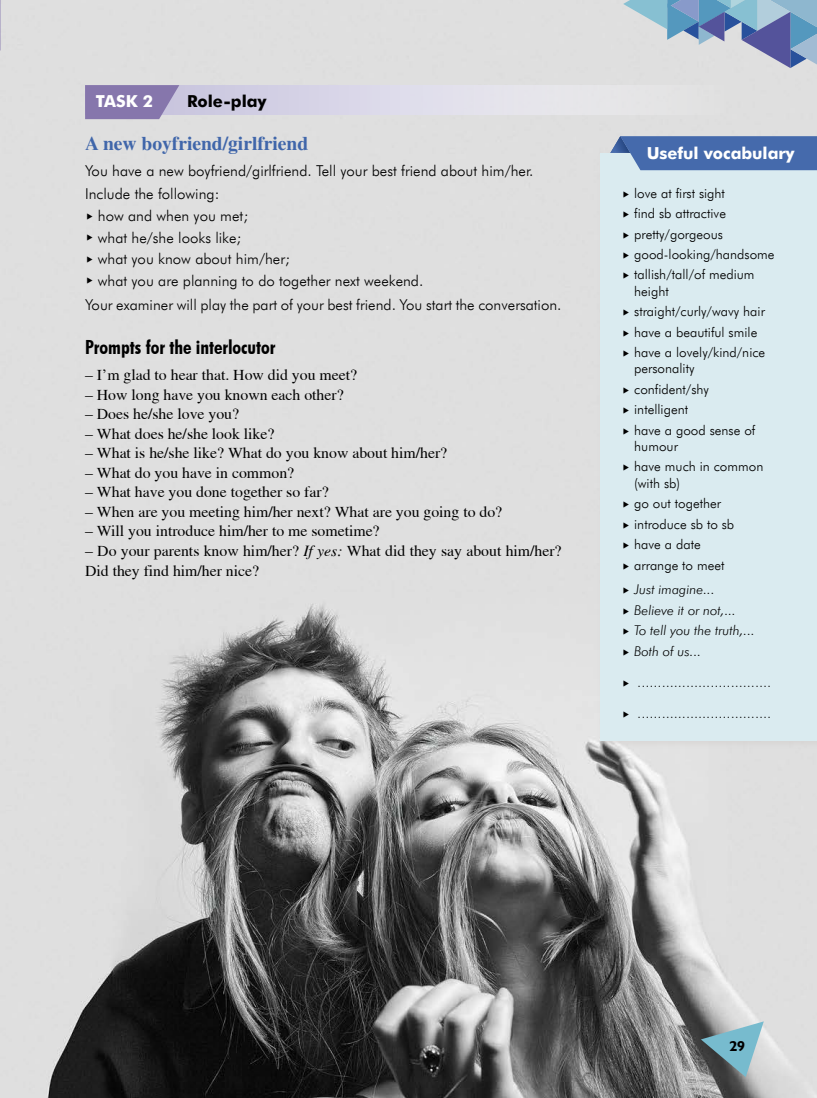
<style>
.page{position:relative;width:817px;height:1098px;background:#fff}
.page>*{position:absolute;margin:0;border:0;box-sizing:border-box;transform-origin:0 0}
.t1{font:19.5px "Futura B Con HU Bold Condensed";color:#000}
.t2{font:700 19.5px "Toronto";color:#4066aa}
.t3{font:16.5px "Futura HU Bold";letter-spacing:-.005em;color:#fff}
.t4{font:16.5px "Futura HU Bold";color:#000}
.t5{font:15.75px/19.5px "Toronto";color:#000}
.t6{font:15px/21.6px "Futura Lt HU Light";color:#000}
.t7{font:14.55px "Humanist 521 HU Bold";color:#000}
.t8{font:13.5px/20.4px "Futura Lt HU Light";color:#000}
.t9{font:italic 13.5px/20.4px "Futura Lt HU Light";color:#000}
.t10{font:12px "Futura Lt HU Light";color:#000}
.s1{font-style:italic}
</style>
<div class="page">
<img style="left:0;top:0;width:816px;height:1097px">
<svg style="left:179px;top:85px;width:552px;height:30px;background:#dddbe6"></svg>
<svg style="left:85px;top:85px;width:94px;height:34px;background:#8d7fb1"></svg>
<div style="left:597px;top:150px;width:219px;height:599px;background:#d0ccca;opacity:.5"></div>
<div style="left:600px;top:153px;width:216px;height:587px;background:#daebf0"></div>
<svg style="left:600px;top:136px;width:216px;height:34px;background:#5678b3"></svg>
<svg style="left:700px;top:1020px;width:63px;height:56px;background:#7f9ea6"></svg>
<svg style="left:0;top:0;width:24px;height:51px"></svg>
<svg style="left:623px;top:0;width:193px;height:77px;background:#a6b8cd"></svg>
<svg style="left:87px;top:213px;width:16px;height:7px"></svg>
<svg style="left:87px;top:234px;width:16px;height:8px"></svg>
<svg style="left:87px;top:256px;width:16px;height:8px"></svg>
<svg style="left:87px;top:278px;width:16px;height:7px"></svg>
<p class="t3" style="left:96px;top:91px;width:59px">TASK 2</p>
<p class="t4" style="left:187px;top:91px;width:81px">Role-play</p>
<p class="t2" style="left:85px;top:131px;width:225px">A new boyfriend/girlfriend</p>
<p class="t6" style="left:85px;top:158px;width:450px;line-height:23.7px">You have a new boyfriend/girlfriend. Tell your best friend about him/her.<br>Include the following:</p>
<p class="t6" style="left:98px;top:205px;width:327px">how and when you met;<br>what he/she looks like;<br>what you know about him/her;<br>what you are planning to do together next weekend.</p>
<p class="t6" style="left:85px;top:293px;width:478px">Your examiner will play the part of your best friend. You start the conversation.</p>
<p class="t1" style="left:85px;top:335px;width:192px">Prompts for the interlocutor</p>
<p class="t5" style="left:85px;top:365px;width:273px">– I’m glad to hear that. How did you meet?</p>
<p class="t5" style="left:85px;top:384px;width:260px">– How long have you known each other?</p>
<p class="t5" style="left:85px;top:404px;width:155px">– Does he/she love you?</p>
<p class="t5" style="left:85px;top:423px;width:191px">– What does he/she look like?</p>
<p class="t5" style="left:85px;top:443px;width:363px">– What is he/she like? What do you know about him/her?</p>
<p class="t5" style="left:85px;top:462px;width:210px">– What do you have in common?</p>
<p class="t5" style="left:85px;top:482px;width:245px">– What have you done together so far?</p>
<p class="t5" style="left:85px;top:501px;width:418px">– When are you meeting him/her next? What are you going to do?</p>
<p class="t5" style="left:85px;top:521px;width:296px">– Will you introduce him/her to me sometime?</p>
<p class="t5" style="left:85px;top:540px;width:478px">– Do your parents know him/her? <span class="s1">If yes:</span> What did they say about him/her?<br>Did they find him/her nice?</p>
<p class="t3" style="left:646px;top:143px;width:149px">Useful vocabulary</p>
<p class="t8" style="left:634px;top:182px;width:142px">love at first sight<br>find sb attractive pretty/gorgeous good-looking/handsome tallish/tall/of medium</p>
<p class="t8" style="left:634px;top:280px;width:133px">height straight/curly/wavy hair have a beautiful smile have a lovely/kind/nice</p>
<p class="t8" style="left:634px;top:358px;width:123px">personality confident/shy intelligent<br>have a good sense of</p>
<p class="t8" style="left:634px;top:435px;width:131px">humour<br>have much in common</p>
<p class="t8" style="left:634px;top:472px;width:102px">(with sb)<br>go out together introduce sb to sb have a date arrange to meet</p>
<p class="t9" style="left:634px;top:579px;width:122px">Just imagine...<br>Believe it or not,...<br>To tell you the truth,...<br>Both of us...</p>
<p class="t10" style="left:637px;top:675px;width:135px">.................................</p>
<p class="t10" style="left:637px;top:706px;width:135px">.................................</p>
<p class="t7" style="left:729px;top:1036px;width:17px">29</p>
</div>
